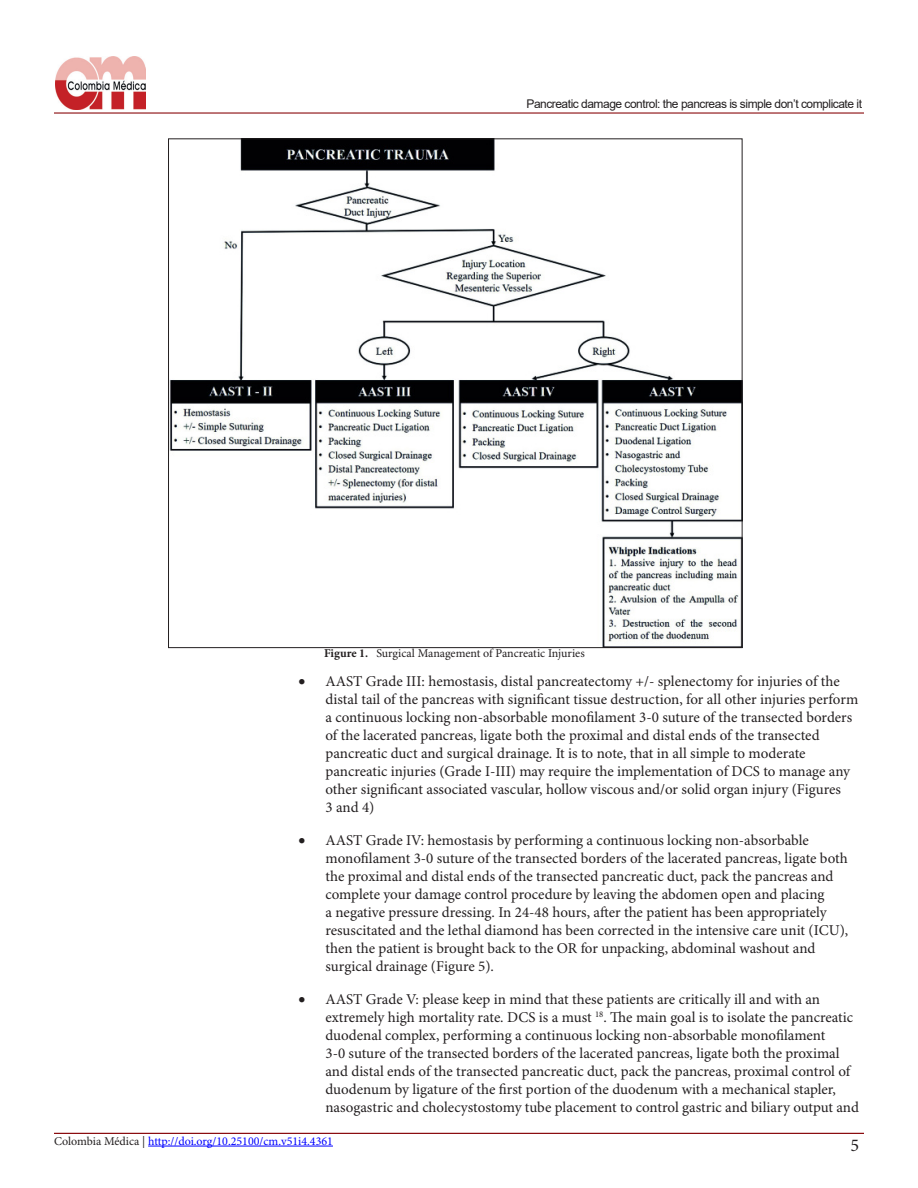
<style>
.page{position:relative;width:918px;height:1188px;background:#fff}
.page>*{position:absolute;margin:0;border:0;box-sizing:border-box;transform-origin:0 0}
.t1{font:18px "Minion Pro";color:#231f20}
.t2{font:15px/18px "Minion Pro";color:#231f20}
.t3{font:12px "Arial";letter-spacing:-.04em;color:#231f20}
.t4{font:12px "Minion Pro";color:#00f}
.t5{font:12px "Minion Pro";letter-spacing:-.005em;color:#231f20}
.s1{font-weight:700}
.s2{color:#231f20}
</style>
<div class="page">
<img style="left:55px;top:57px;width:91px;height:52px">
<hr style="left:54px;top:112px;width:810px;height:2px;background:#8b0d10">
<hr style="left:148px;top:1146px;width:185px;height:1px;background:#00f">
<hr style="left:54px;top:1133px;width:810px;height:1px;background:#8b0d10">
<img style="left:170px;top:140px;width:570px;height:506px">
<p class="t3" style="left:526px;top:95px;width:337px">Pancreatic damage control: the pancreas is simple don’t complicate it</p>
<p class="t5" style="left:324px;top:646px;width:262px"><span class="s1">Figure 1.</span> Surgical Management of Pancreatic Injuries</p>
<p class="t2" style="left:326px;top:673px;width:534px;text-indent:-27px">• AAST Grade III: hemostasis, distal pancreatectomy +/- splenectomy for injuries of the distal tail of the pancreas with significant tissue destruction, for all other injuries perform a continuous locking non-absorbable monofilament 3-0 suture of the transected borders of the lacerated pancreas, ligate both the proximal and distal ends of the transected pancreatic duct and surgical drainage. It is to note, that in all simple to moderate pancreatic injuries (Grade I-III) may require the implementation of DCS to manage any other significant associated vascular, hollow viscous and/or solid organ injury (Figures<br>3 and 4)</p>
<p class="t2" style="left:326px;top:832px;width:524px;text-indent:-27px">• AAST Grade IV: hemostasis by performing a continuous locking non-absorbable monofilament 3-0 suture of the transected borders of the lacerated pancreas, ligate both the proximal and distal ends of the transected pancreatic duct, pack the pancreas and complete your damage control procedure by leaving the abdomen open and placing<br>a negative pressure dressing. In 24-48 hours, after the patient has been appropriately resuscitated and the lethal diamond has been corrected in the intensive care unit (ICU), then the patient is brought back to the OR for unpacking, abdominal washout and surgical drainage (Figure 5).</p>
<p class="t2" style="left:326px;top:991px;width:535px;text-indent:-27px">• AAST Grade V: please keep in mind that these patients are critically ill and with an extremely high mortality rate. DCS is a must <sup>18</sup>. The main goal is to isolate the pancreatic duodenal complex, performing a continuous locking non-absorbable monofilament<br>3-0 suture of the transected borders of the lacerated pancreas, ligate both the proximal and distal ends of the transected pancreatic duct, pack the pancreas, proximal control of duodenum by ligature of the first portion of the duodenum with a mechanical stapler, nasogastric and cholecystostomy tube placement to control gastric and biliary output and</p>
<p class="t4" style="left:54px;top:1134px;width:280px"><span class="s2">Colombia Médica |</span> http://doi.org/10.25100/cm.v51i4.4361</p>
<p class="t1" style="left:850px;top:1135px;width:10px">5</p>
</div>
